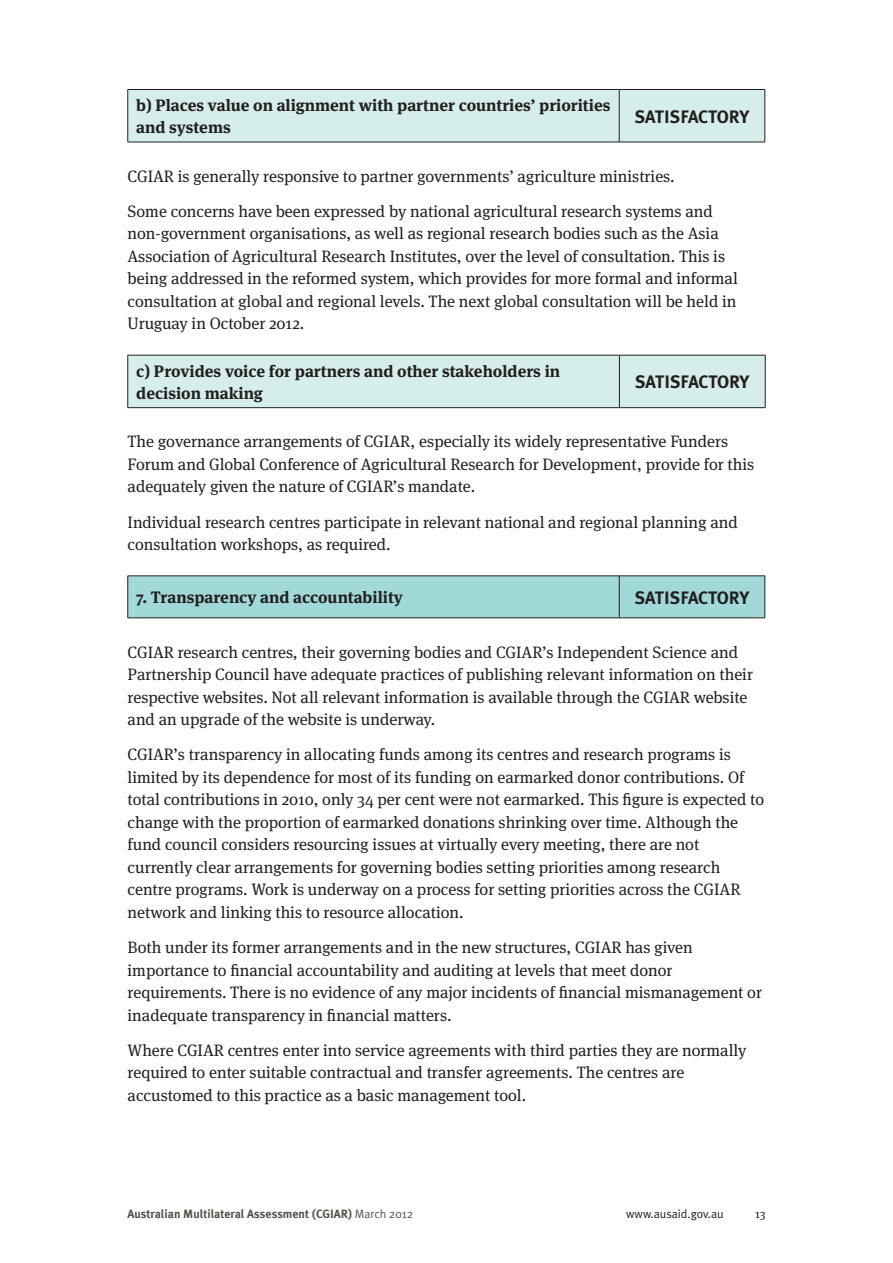
<style>
.page{position:relative;width:893px;height:1263px;background:#fff}
.page>*{position:absolute;margin:0;border:0;box-sizing:border-box;transform-origin:0 0}
._08bbbb_RIGHT_COLUMN{font:700 18px "Meta Plus";color:#231f20}
._04__BODY_TEXT{font:16.5px/22.5px "Meta Serif OT";color:#231f20}
._04__BODY_TEXT-2{font:700 16.5px/22.5px "Meta Serif OT";color:#231f20}
.t1{font:700 12px "Meta Plus";color:#53534a}
.t2{font:12px "Meta Plus Normal";color:#231f20}
.t3{font:12px "Meta Serif OT";color:#231f20}
.s1{font-family:"Meta Plus Normal";font-weight:400}
</style>
<div class="page">
<div style="left:128px;top:90px;width:637px;height:52px;background:#d5edeb"></div>
<hr style="left:128px;top:89px;width:491px;height:1px;background:#231f20">
<hr style="left:619px;top:89px;width:146px;height:1px;background:#231f20">
<hr style="left:619px;top:90px;width:1px;height:52px;background:#231f20">
<hr style="left:128px;top:142px;width:491px;height:1px;background:#231f20">
<hr style="left:619px;top:142px;width:146px;height:1px;background:#231f20">
<hr style="left:127px;top:90px;width:1px;height:52px;background:#231f20">
<hr style="left:765px;top:90px;width:1px;height:52px;background:#231f20">
<div style="left:128px;top:356px;width:637px;height:51px;background:#d5edeb"></div>
<hr style="left:128px;top:355px;width:491px;height:1px;background:#231f20">
<hr style="left:619px;top:355px;width:146px;height:1px;background:#231f20">
<hr style="left:619px;top:355px;width:1px;height:52px;background:#231f20">
<hr style="left:128px;top:407px;width:491px;height:1px;background:#231f20">
<hr style="left:619px;top:407px;width:146px;height:1px;background:#231f20">
<hr style="left:127px;top:355px;width:1px;height:52px;background:#231f20">
<hr style="left:765px;top:355px;width:1px;height:52px;background:#231f20">
<div style="left:128px;top:577px;width:637px;height:41px;background:#a0d9d7"></div>
<hr style="left:128px;top:576px;width:491px;height:1px;background:#231f20">
<hr style="left:619px;top:576px;width:146px;height:1px;background:#231f20">
<hr style="left:619px;top:576px;width:1px;height:42px;background:#231f20">
<hr style="left:128px;top:618px;width:491px;height:1px;background:#231f20">
<hr style="left:619px;top:618px;width:146px;height:1px;background:#231f20">
<hr style="left:127px;top:576px;width:1px;height:42px;background:#231f20">
<hr style="left:765px;top:576px;width:1px;height:42px;background:#231f20">
<p class="_04__BODY_TEXT-2" style="left:136px;top:94px;width:476px">b) Places value on alignment with partner countries’ priorities and systems</p>
<p class="_08bbbb_RIGHT_COLUMN" style="left:635px;top:106px;width:116px">SATISFACTORY</p>
<p class="_04__BODY_TEXT" style="left:128px;top:165px;width:549px">CGIAR is generally responsive to partner governments’ agriculture ministries.</p>
<p class="_04__BODY_TEXT" style="left:128px;top:200px;width:612px">Some concerns have been expressed by national agricultural research systems and non-government organisations, as well as regional research bodies such as the Asia Association of Agricultural Research Institutes, over the level of consultation. This is being addressed in the reformed system, which provides for more formal and informal consultation at global and regional levels. The next global consultation will be held in Uruguay in October 2012.</p>
<p class="_04__BODY_TEXT-2" style="left:136px;top:360px;width:425px">c) Provides voice for partners and other stakeholders in decision making</p>
<p class="_08bbbb_RIGHT_COLUMN" style="left:635px;top:372px;width:116px">SATISFACTORY</p>
<p class="_04__BODY_TEXT" style="left:128px;top:431px;width:628px">The governance arrangements of CGIAR, especially its widely representative Funders<br>Forum and Global Conference of Agricultural Research for Development, provide for this adequately given the nature of CGIAR’s mandate.</p>
<p class="_04__BODY_TEXT" style="left:128px;top:511px;width:612px">Individual research centres participate in relevant national and regional planning and consultation workshops, as required.</p>
<p class="_04__BODY_TEXT-2" style="left:136px;top:586px;width:268px">7. Transparency and accountability</p>
<p class="_08bbbb_RIGHT_COLUMN" style="left:635px;top:587px;width:116px">SATISFACTORY</p>
<p class="_04__BODY_TEXT" style="left:128px;top:641px;width:627px">CGIAR research centres, their governing bodies and CGIAR’s Independent Science and Partnership Council have adequate practices of publishing relevant information on their respective websites. Not all relevant information is available through the CGIAR website and an upgrade of the website is underway.</p>
<p class="_04__BODY_TEXT" style="left:128px;top:744px;width:638px">CGIAR’s transparency in allocating funds among its centres and research programs is limited by its dependence for most of its funding on earmarked donor contributions. Of total contributions in 2010, only 34 per cent were not earmarked. This figure is expected to change with the proportion of earmarked donations shrinking over time. Although the fund council considers resourcing issues at virtually every meeting, there are not currently clear arrangements for governing bodies setting priorities among research centre programs. Work is underway on a process for setting priorities across the CGIAR network and linking this to resource allocation.</p>
<p class="_04__BODY_TEXT" style="left:128px;top:936px;width:636px">Both under its former arrangements and in the new structures, CGIAR has given importance to financial accountability and auditing at levels that meet donor requirements. There is no evidence of any major incidents of financial mismanagement or inadequate transparency in financial matters.</p>
<p class="_04__BODY_TEXT" style="left:128px;top:1039px;width:620px">Where CGIAR centres enter into service agreements with third parties they are normally required to enter suitable contractual and transfer agreements. The centres are accustomed to this practice as a basic management tool.</p>
<p class="t1" style="left:128px;top:1207px;width:287px">Australian Multilateral Assessment (CGIAR) <span class="s1">March 2012</span></p>
<p class="t2" style="left:626px;top:1207px;width:99px">www.ausaid.gov.au</p>
<p class="t3" style="left:755px;top:1207px;width:12px">13</p>
</div>
